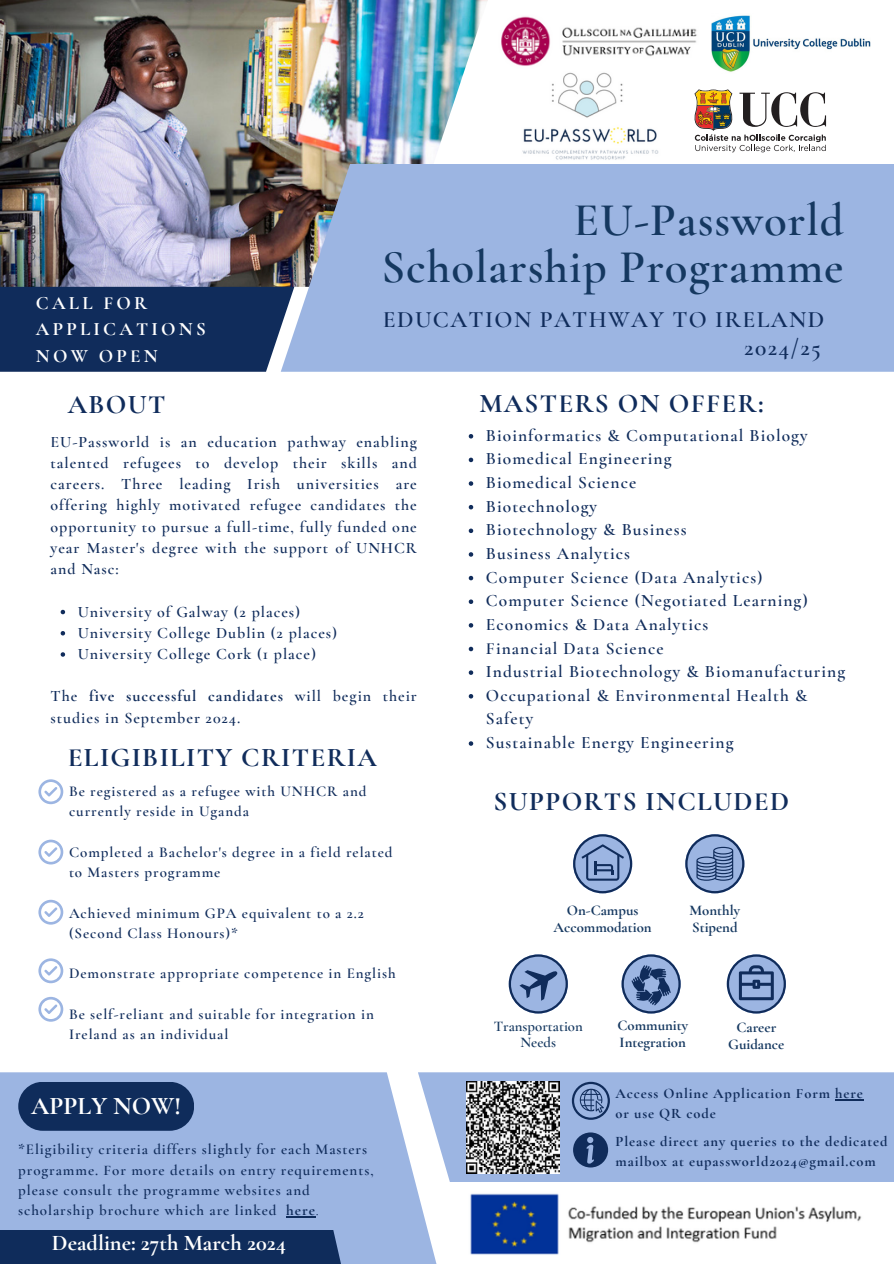
<style>
.page{position:relative;width:894px;height:1264px;background:#fff}
.page>*{position:absolute;margin:0;border:0;box-sizing:border-box;transform-origin:0 0}
.t1{font:600 46.95px/47.2px "Cormorant Garamond";letter-spacing:.02em;color:#153860;text-align:right}
.t2{font:700 27px "Cormorant Garamond";letter-spacing:.05em;color:#102c5b}
.t3{font:700 25.35px "Cormorant Garamond";color:#fff}
.t4{font:600 23.55px "Cormorant Garamond";letter-spacing:.06em;color:#102c5b}
.t5{font:700 22.35px "Cormorant Garamond";color:#fff}
.t6{font:700 18.9px/26.2px "Cormorant Garamond";letter-spacing:.17em;color:#fff}
.t7{font:600 17.4px/23.7px "Cormorant Garamond";letter-spacing:.06em;color:#102c5b}
.t8{font:600 15.9px/21.1px "Cormorant Garamond";letter-spacing:.06em;color:#102c5b}
.t9{font:600 15px/20.2px "Cormorant Garamond";letter-spacing:.06em;color:#102c5b}
.t10{font:700 14.7px/16.5px "Cormorant Garamond";color:#153860}
.t11{font:600 14.7px/15.8px "Cormorant Garamond";color:#153860;text-align:center}
.t12{font:700 14.55px/20.2px "Cormorant Garamond";letter-spacing:.06em;color:#102c5b}
.s1{font-weight:700}
.s2{font-weight:400}
</style>
<div class="page">
<div style="left:0;top:287px;width:281px;height:85px;background:#102c5b"></div>
<img style="left:0;top:0;width:488px;height:287px">
<div style="left:281px;top:164px;width:612px;height:208px;background:#9cb5e2"></div>
<div style="left:446px;top:1072px;width:447px;height:110px;background:#9cb5e2"></div>
<div style="left:0;top:1072px;width:446px;height:191px;background:#9cb5e2"></div>
<div style="left:0;top:1229px;width:393px;height:34px;background:#0f2c5b"></div>
<img style="left:522px;top:72px;width:137px;height:88px">
<img style="left:470px;top:1193px;width:392px;height:62px">
<svg style="left:621px;top:954px;width:59px;height:59px"></svg>
<svg style="left:38px;top:779px;width:25px;height:25px"></svg>
<svg style="left:38px;top:839px;width:25px;height:25px"></svg>
<svg style="left:38px;top:899px;width:25px;height:25px"></svg>
<svg style="left:38px;top:958px;width:25px;height:25px"></svg>
<svg style="left:38px;top:996px;width:25px;height:25px"></svg>
<svg style="left:573px;top:834px;width:59px;height:59px"></svg>
<svg style="left:685px;top:834px;width:59px;height:59px"></svg>
<svg style="left:508px;top:954px;width:59px;height:59px"></svg>
<svg style="left:726px;top:954px;width:59px;height:59px"></svg>
<img style="left:501px;top:16px;width:196px;height:50px">
<svg style="left:694px;top:89px;width:131px;height:63px"></svg>
<img style="left:711px;top:15px;width:159px;height:57px">
<div style="left:18px;top:1081px;width:176px;height:49px;background:#0f2c5b;border-radius:24px"></div>
<svg style="left:571px;top:1081px;width:38px;height:38px"></svg>
<img style="left:467px;top:1081px;width:92px;height:92px">
<svg style="left:468px;top:434px;width:5px;height:4px"></svg>
<svg style="left:468px;top:457px;width:5px;height:5px"></svg>
<svg style="left:468px;top:481px;width:5px;height:5px"></svg>
<svg style="left:468px;top:505px;width:5px;height:4px"></svg>
<svg style="left:468px;top:528px;width:5px;height:5px"></svg>
<svg style="left:468px;top:552px;width:5px;height:4px"></svg>
<svg style="left:468px;top:576px;width:5px;height:4px"></svg>
<svg style="left:468px;top:599px;width:5px;height:5px"></svg>
<svg style="left:468px;top:623px;width:5px;height:4px"></svg>
<svg style="left:468px;top:646px;width:5px;height:5px"></svg>
<svg style="left:468px;top:670px;width:5px;height:5px"></svg>
<svg style="left:468px;top:694px;width:5px;height:4px"></svg>
<svg style="left:468px;top:741px;width:5px;height:4px"></svg>
<svg style="left:61px;top:610px;width:4px;height:4px"></svg>
<svg style="left:61px;top:631px;width:4px;height:4px"></svg>
<svg style="left:61px;top:652px;width:4px;height:4px"></svg>
<hr style="left:286px;top:1216px;width:30px;height:1px;background:#102c5b">
<hr style="left:834px;top:1098px;width:29px;height:2px;background:#102c5b">
<svg style="left:573px;top:1132px;width:34px;height:35px"></svg>
<p class="t1" style="left:381px;top:196px;width:464px">EU-Passworld<br>Scholarship Programme</p>
<p class="t6" style="left:36px;top:290px;width:171px">CALL FOR<br>APPLICATIONS<br>NOW OPEN</p>
<p class="t2" style="left:68px;top:388px;width:99px">ABOUT</p>
<p class="t8" style="left:51px;top:431px;width:368px;text-align:justify">EU-Passworld is an education pathway enabling talented refugees to develop their skills and careers. Three leading Irish universities are offering highly motivated refugee candidates the opportunity to pursue a full-time, fully funded one year Master's degree with the support of UNHCR and Nasc:</p>
<p class="t8" style="left:78px;top:601px;width:261px">University of Galway (2 places)<br>University College Dublin (2 places)<br>University College Cork (1 place)</p>
<p class="t8" style="left:51px;top:685px;width:368px">The <span class="s1">five successful candidates</span> will begin their studies in September 2024.</p>
<p class="t2" style="left:68px;top:741px;width:310px">ELIGIBILITY CRITERIA</p>
<p class="t4" style="left:382px;top:305px;width:443px">EDUCATION PATHWAY TO IRELAND</p>
<p class="t4" style="left:743px;top:333px;width:78px">2024/25</p>
<h2 class="t2" style="left:479px;top:387px;width:286px">MASTERS ON OFFER:</h2>
<p class="t7" style="left:486px;top:423px;width:323px">Bioinformatics &amp; Computational Biology</p>
<p class="t7" style="left:486px;top:447px;width:187px">Biomedical Engineering</p>
<p class="t7" style="left:486px;top:470px;width:152px">Biomedical Science</p>
<h2 class="t7" style="left:486px;top:494px;width:112px">Biotechnology</h2>
<p class="t7" style="left:486px;top:518px;width:202px">Biotechnology &amp; Business</p>
<p class="t7" style="left:486px;top:541px;width:145px">Business Analytics</p>
<p class="t7" style="left:486px;top:565px;width:278px">Computer Science (Data Analytics)</p>
<p class="t7" style="left:486px;top:589px;width:323px">Computer Science (Negotiated Learning)</p>
<p class="t7" style="left:486px;top:612px;width:224px">Economics &amp; Data Analytics</p>
<p class="t7" style="left:486px;top:636px;width:179px">Financial Data Science</p>
<p class="t7" style="left:486px;top:659px;width:360px">Industrial Biotechnology &amp; Biomanufacturing</p>
<p class="t7" style="left:486px;top:683px;width:323px">Occupational &amp; Environmental Health &amp;<br>Safety</p>
<p class="t7" style="left:486px;top:730px;width:249px">Sustainable Energy Engineering</p>
<p class="t9" style="left:69px;top:781px;width:299px">Be registered as a refugee with UNHCR and currently reside in Uganda</p>
<p class="t9" style="left:69px;top:842px;width:325px">Completed a Bachelor's degree in a field related to Masters programme</p>
<h1 class="t9" style="left:69px;top:902px;width:296px">Achieved minimum GPA equivalent to a 2.2 (Second Class Honours)*</h1>
<h3 class="t9" style="left:69px;top:963px;width:328px">Demonstrate appropriate competence in English</h3>
<h3 class="t9" style="left:69px;top:1004px;width:306px">Be self-reliant and suitable for integration in<br>Ireland as an individual</h3>
<h2 class="t3" style="left:31px;top:1090px;width:151px">APPLY NOW!</h2>
<p class="t9" style="left:18px;top:1139px;width:357px">*Eligibility criteria differs slightly for each Masters programme. For more details on entry requirements, please consult the programme websites and scholarship brochure which are linked <span class="s1">here</span><span class="s2">.</span></p>
<p class="t5" style="left:52px;top:1228px;width:235px">Deadline: 27th March 2024</p>
<p class="t2" style="left:493px;top:785px;width:297px">SUPPORTS INCLUDED</p>
<p class="t10" style="left:553px;top:902px;width:100px;text-align:center">On-Campus<br>Accommodation</p>
<p class="t10" style="left:689px;top:902px;width:52px">Monthly<br>Stipend</p>
<p class="t11" style="left:493px;top:1018px;width:91px">Transportation<br>Needs</p>
<p class="t10" style="left:617px;top:1017px;width:72px">Community<br>Integration</p>
<p class="t10" style="left:736px;top:1019px;width:41px">Career</p>
<p class="t10" style="left:728px;top:1035px;width:58px">Guidance</p>
<p class="t12" style="left:615px;top:1083px;width:249px">Access Online Application Form here or use QR code</p>
<p class="t12" style="left:615px;top:1130px;width:273px">Please direct any queries to the dedicated mailbox at eupassworld2024@gmail.com</p>
</div>
